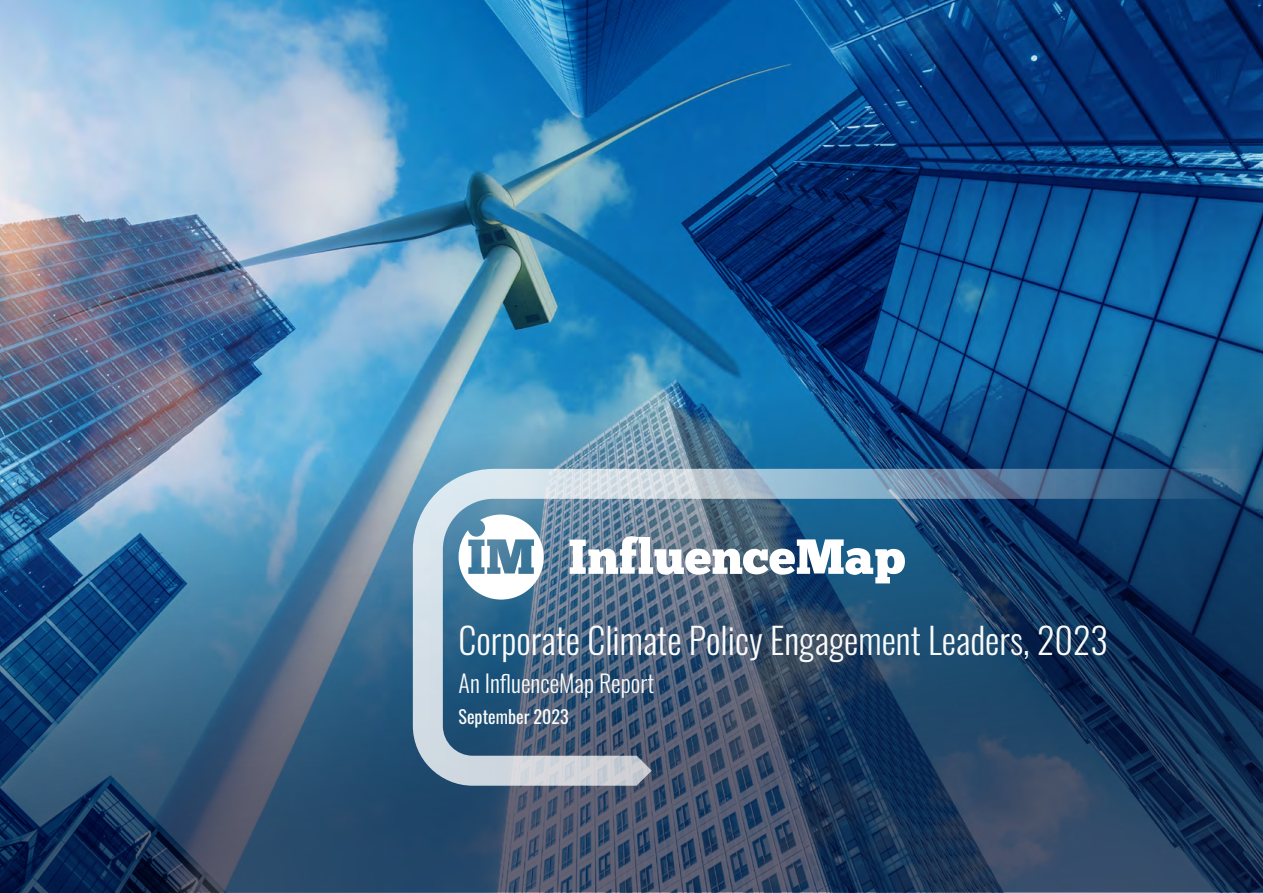
<style>
.page{position:relative;width:1263px;height:893px;background:#fff}
.page>*{position:absolute;margin:0;border:0;box-sizing:border-box;transform-origin:0 0}
.t1{font:300 36px "Oswald";color:#fafafa}
.t2{font:300 24px "Oswald";color:#fafafa}
.t3{font:18px "Oswald";color:#fafafa}
</style>
<div class="page">
<img style="left:0;top:0;width:1263px;height:251px">
<img style="left:0;top:251px;width:1263px;height:642px">
<svg style="left:413px;top:469px;width:850px;height:317px;background:#395a79"></svg>
<svg style="left:570px;top:536px;width:335px;height:47px"></svg>
<svg style="left:459px;top:514px;width:85px;height:86px"></svg>
<p class="t1" style="left:459px;top:609px;width:651px">Corporate Climate Policy Engagement Leaders, 2023</p>
<p class="t2" style="left:459px;top:661px;width:197px">An InfluenceMap Report</p>
<p class="t3" style="left:459px;top:700px;width:112px">September 2023</p>
</div>
